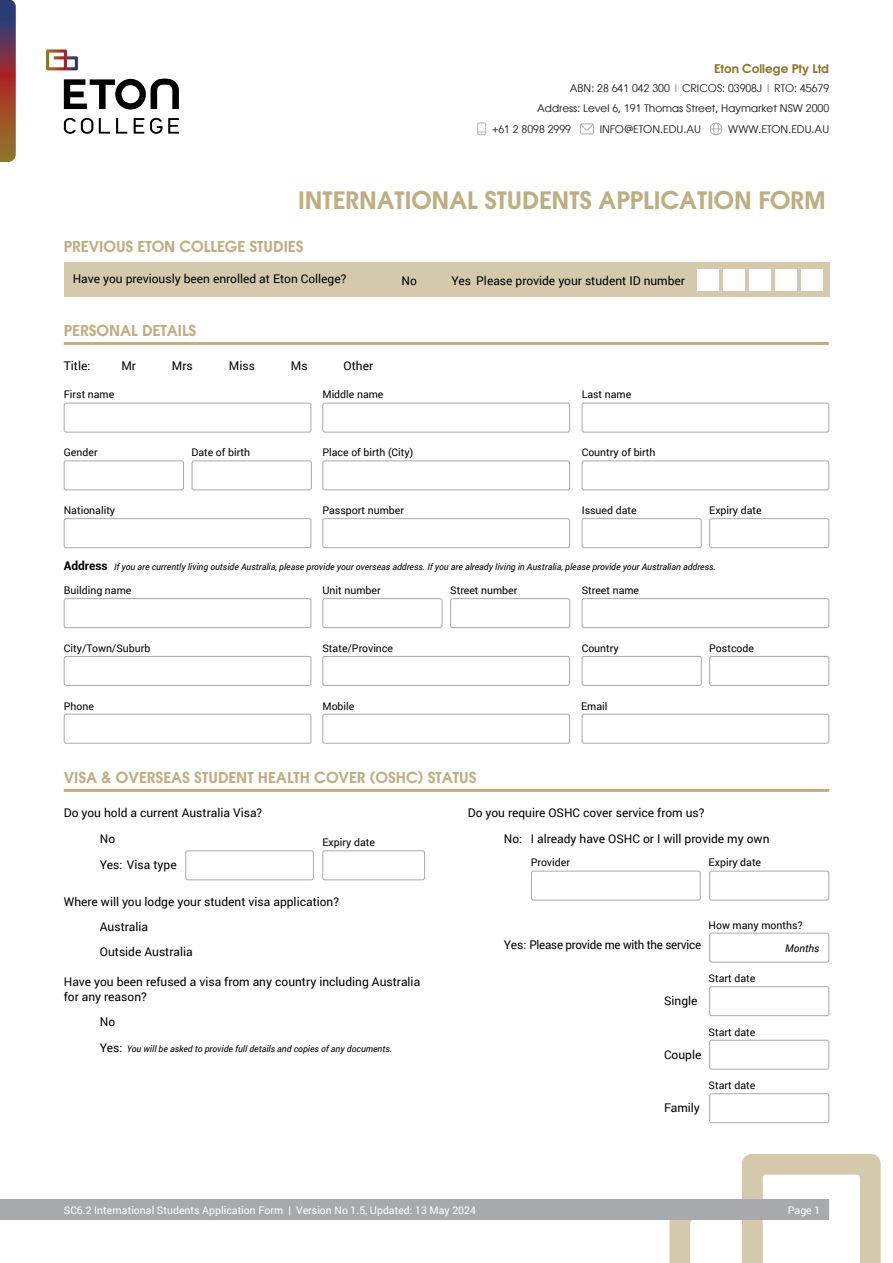
<style>
.page{position:relative;width:893px;height:1263px;background:#fff}
.page>*{position:absolute;margin:0;border:0;box-sizing:border-box;transform-origin:0 0}
.t1{font:600 24px "Atlanta";color:#bdae83}
.t2{font:600 15px "Atlanta";color:#bdae83}
.t3{font:12px/25.3px "Roboto";color:#000}
.t4{font:12px "Roboto";letter-spacing:-.02em;color:#000}
.t5{font:600 12px "Atlanta";color:#8c772d}
.t6{font:10.5px "Roboto";color:#000}
.t7{font:10.5px/19.5px "Atlanta";color:#231f20;text-align:right}
.t8{font:10.5px "Roboto";color:#fff}
.t9{font:italic 10.5px "Roboto";color:#000}
.t10{font:10.5px "Roboto";color:#fff}
.t11{font:italic 9px "Roboto";color:#000}
.s1{font-weight:600;color:#a6a8ab}
.s2{font-weight:700;font-style:normal;font-size:12px}
.s3{font-style:normal;font-size:12px}
</style>
<div class="page">
<svg style="left:0;top:0;width:16px;height:162px"></svg>
<svg style="left:669px;top:1154px;width:212px;height:109px"></svg>
<div style="left:0;top:1199px;width:829px;height:21px;background:#a7a9ac"></div>
<svg style="left:64px;top:118px;width:29px;height:16px"></svg>
<svg style="left:99px;top:118px;width:11px;height:16px"></svg>
<svg style="left:116px;top:118px;width:11px;height:16px"></svg>
<svg style="left:134px;top:118px;width:10px;height:16px"></svg>
<svg style="left:150px;top:118px;width:29px;height:16px"></svg>
<svg style="left:64px;top:79px;width:115px;height:31px"></svg>
<svg style="left:46px;top:49px;width:32px;height:21px"></svg>
<div style="left:64px;top:263px;width:765px;height:34px;background:#d4c9ad"></div>
<div style="left:697px;top:269px;width:21px;height:21px;background:#fff"></div>
<div style="left:776px;top:269px;width:21px;height:21px;background:#fff"></div>
<div style="left:801px;top:269px;width:21px;height:21px;background:#fff"></div>
<div style="left:723px;top:269px;width:21px;height:21px;background:#fff"></div>
<div style="left:749px;top:269px;width:22px;height:21px;background:#fff"></div>
<hr style="left:64px;top:342px;width:765px;height:3px;background:#bdae83">
<div style="left:64px;top:403px;width:247px;height:29px;border:1px solid #a7a9ac;border-radius:2px"></div>
<div style="left:582px;top:403px;width:247px;height:29px;border:1px solid #a7a9ac;border-radius:2px"></div>
<div style="left:322px;top:403px;width:248px;height:29px;border:1px solid #a7a9ac;border-radius:2px"></div>
<div style="left:582px;top:518px;width:120px;height:30px;border:1px solid #a7a9ac;border-radius:2px"></div>
<div style="left:709px;top:518px;width:120px;height:30px;border:1px solid #a7a9ac;border-radius:2px"></div>
<div style="left:64px;top:518px;width:247px;height:30px;border:1px solid #a7a9ac;border-radius:2px"></div>
<div style="left:322px;top:518px;width:248px;height:30px;border:1px solid #a7a9ac;border-radius:2px"></div>
<div style="left:64px;top:598px;width:247px;height:30px;border:1px solid #a7a9ac;border-radius:2px"></div>
<div style="left:322px;top:598px;width:120px;height:30px;border:1px solid #a7a9ac;border-radius:2px"></div>
<div style="left:450px;top:598px;width:120px;height:30px;border:1px solid #a7a9ac;border-radius:2px"></div>
<div style="left:582px;top:598px;width:247px;height:30px;border:1px solid #a7a9ac;border-radius:2px"></div>
<div style="left:64px;top:656px;width:247px;height:30px;border:1px solid #a7a9ac;border-radius:2px"></div>
<div style="left:322px;top:656px;width:248px;height:30px;border:1px solid #a7a9ac;border-radius:2px"></div>
<div style="left:582px;top:656px;width:120px;height:30px;border:1px solid #a7a9ac;border-radius:2px"></div>
<div style="left:709px;top:656px;width:120px;height:30px;border:1px solid #a7a9ac;border-radius:2px"></div>
<div style="left:64px;top:714px;width:247px;height:30px;border:1px solid #a7a9ac;border-radius:2px"></div>
<div style="left:322px;top:714px;width:248px;height:30px;border:1px solid #a7a9ac;border-radius:2px"></div>
<div style="left:582px;top:714px;width:247px;height:30px;border:1px solid #a7a9ac;border-radius:2px"></div>
<div style="left:64px;top:460px;width:120px;height:30px;border:1px solid #a7a9ac;border-radius:2px"></div>
<div style="left:192px;top:460px;width:120px;height:30px;border:1px solid #a7a9ac;border-radius:2px"></div>
<div style="left:582px;top:460px;width:247px;height:30px;border:1px solid #a7a9ac;border-radius:2px"></div>
<div style="left:322px;top:460px;width:248px;height:30px;border:1px solid #a7a9ac;border-radius:2px"></div>
<hr style="left:64px;top:789px;width:765px;height:3px;background:#bdae83">
<div style="left:531px;top:871px;width:170px;height:29px;border:1px solid #a7a9ac;border-radius:2px"></div>
<div style="left:709px;top:871px;width:120px;height:29px;border:1px solid #a7a9ac;border-radius:2px"></div>
<div style="left:322px;top:850px;width:103px;height:30px;border:1px solid #a7a9ac;border-radius:2px"></div>
<div style="left:185px;top:850px;width:129px;height:30px;border:1px solid #a7a9ac;border-radius:2px"></div>
<div style="left:709px;top:986px;width:120px;height:30px;border:1px solid #a7a9ac;border-radius:2px"></div>
<div style="left:709px;top:1040px;width:120px;height:29px;border:1px solid #a7a9ac;border-radius:2px"></div>
<div style="left:709px;top:1093px;width:120px;height:30px;border:1px solid #a7a9ac;border-radius:2px"></div>
<div style="left:709px;top:933px;width:120px;height:29px;border:1px solid #a7a9ac;border-radius:2px"></div>
<svg style="left:477px;top:122px;width:9px;height:13px"></svg>
<svg style="left:580px;top:123px;width:14px;height:11px"></svg>
<svg style="left:710px;top:123px;width:12px;height:12px"></svg>
<p class="t5" style="left:714px;top:60px;width:116px">Eton College Pty Ltd</p>
<p class="t7" style="left:537px;top:78px;width:294px">ABN: 28 641 042 300 <span class="s1">|</span> CRICOS: 03908J <span class="s1">|</span> RTO: 45679<br>Address: Level 6, 191 Thomas Street, Haymarket NSW 2000</p>
<p class="t7" style="left:492px;top:119px;width:81px">+61 2 8098 2999</p>
<p class="t7" style="left:600px;top:119px;width:103px">INFO@ETON.EDU.AU</p>
<p class="t7" style="left:728px;top:119px;width:102px">WWW.ETON.EDU.AU</p>
<h1 class="t1" style="left:298px;top:183px;width:529px">INTERNATIONAL STUDENTS APPLICATION FORM</h1>
<p class="t2" style="left:64px;top:236px;width:241px">PREVIOUS ETON COLLEGE STUDIES</p>
<p class="t3" style="left:73px;top:266px;width:275px">Have you previously been enrolled at Eton College?</p>
<p class="t2" style="left:64px;top:320px;width:134px">PERSONAL DETAILS</p>
<p class="t3" style="left:64px;top:353px;width:28px">Title:</p>
<p class="t3" style="left:121px;top:353px;width:16px">Mr</p>
<p class="t3" style="left:172px;top:353px;width:22px">Mrs</p>
<p class="t3" style="left:229px;top:353px;width:28px">Miss</p>
<p class="t3" style="left:291px;top:353px;width:18px">Ms</p>
<p class="t3" style="left:344px;top:353px;width:31px">Other</p>
<p class="t6" style="left:64px;top:387px;width:52px">First name</p>
<p class="t6" style="left:322px;top:387px;width:63px">Middle name</p>
<p class="t6" style="left:582px;top:387px;width:51px">Last name</p>
<p class="t3" style="left:402px;top:267px;width:17px">No</p>
<p class="t3" style="left:451px;top:267px;width:235px">Yes Please provide your student ID number</p>
<p class="t6" style="left:64px;top:445px;width:35px">Gender</p>
<p class="t6" style="left:191px;top:445px;width:60px">Date of birth</p>
<p class="t6" style="left:322px;top:445px;width:92px">Place of birth (City)</p>
<p class="t6" style="left:582px;top:445px;width:75px">Country of birth</p>
<p class="t6" style="left:64px;top:503px;width:53px">Nationality</p>
<p class="t6" style="left:322px;top:503px;width:83px">Passport number</p>
<p class="t6" style="left:582px;top:503px;width:56px">Issued date</p>
<p class="t6" style="left:709px;top:503px;width:54px">Expiry date</p>
<p class="t11" style="left:64px;top:561px;width:654px"><span class="s2">Address</span> If you are currently living outside Australia, please provide your overseas address. If you are already living in Australia, please provide your Australian address.</p>
<p class="t6" style="left:64px;top:583px;width:69px">Building name</p>
<p class="t6" style="left:322px;top:583px;width:60px">Unit number</p>
<p class="t6" style="left:450px;top:583px;width:69px">Street number</p>
<p class="t6" style="left:582px;top:583px;width:59px">Street name</p>
<p class="t6" style="left:64px;top:641px;width:88px">City/Town/Suburb</p>
<p class="t6" style="left:322px;top:641px;width:72px">State/Province</p>
<p class="t6" style="left:582px;top:641px;width:39px">Country</p>
<p class="t6" style="left:709px;top:641px;width:46px">Postcode</p>
<p class="t6" style="left:64px;top:698px;width:32px">Phone</p>
<p class="t6" style="left:322px;top:698px;width:33px">Mobile</p>
<p class="t6" style="left:581px;top:698px;width:28px">Email</p>
<p class="t2" style="left:64px;top:767px;width:414px">VISA &amp; OVERSEAS STUDENT HEALTH COVER (OSHC) STATUS</p>
<p class="t3" style="left:64px;top:800px;width:200px">Do you hold a current Australia Visa?</p>
<p class="t3" style="left:468px;top:800px;width:238px">Do you require OSHC cover service from us?</p>
<p class="t6" style="left:531px;top:855px;width:41px">Provider</p>
<p class="t6" style="left:709px;top:855px;width:54px">Expiry date</p>
<p class="t3" style="left:504px;top:825px;width:267px">No: I already have OSHC or I will provide my own</p>
<p class="t3" style="left:100px;top:825px;width:17px">No</p>
<p class="t6" style="left:322px;top:835px;width:54px">Expiry date</p>
<p class="t3" style="left:100px;top:851px;width:78px">Yes: Visa type</p>
<p class="t3" style="left:100px;top:888px;width:241px;text-indent:-36px">Where will you lodge your student visa application?<br>Australia<br>Outside Australia</p>
<p class="t3" style="left:64px;top:974px;width:358px;line-height:14.4px">Have you been refused a visa from any country including Australia for any reason?</p>
<p class="t3" style="left:100px;top:1008px;width:17px">No</p>
<p class="t11" style="left:100px;top:1042px;width:294px"><span class="s3">Yes:</span> You will be asked to provide full details and copies of any documents.</p>
<p class="t6" style="left:709px;top:917px;width:96px">How many months?</p>
<p class="t4" style="left:504px;top:937px;width:199px">Yes: Please provide me with the service</p>
<p class="t9" style="left:785px;top:940px;width:36px">Months</p>
<p class="t3" style="left:664px;top:987px;width:35px">Single</p>
<p class="t3" style="left:664px;top:1041px;width:39px">Couple</p>
<p class="t3" style="left:664px;top:1095px;width:37px">Family</p>
<p class="t6" style="left:709px;top:971px;width:48px">Start date</p>
<p class="t6" style="left:709px;top:1024px;width:48px">Start date</p>
<p class="t6" style="left:709px;top:1078px;width:48px">Start date</p>
<p class="t8" style="left:64px;top:1202px;width:414px">SC6.2 International Students Application Form | Version No 1.5, Updated: 13 May 2024</p>
<p class="t10" style="left:788px;top:1202px;width:34px">Page 1</p>
</div>
